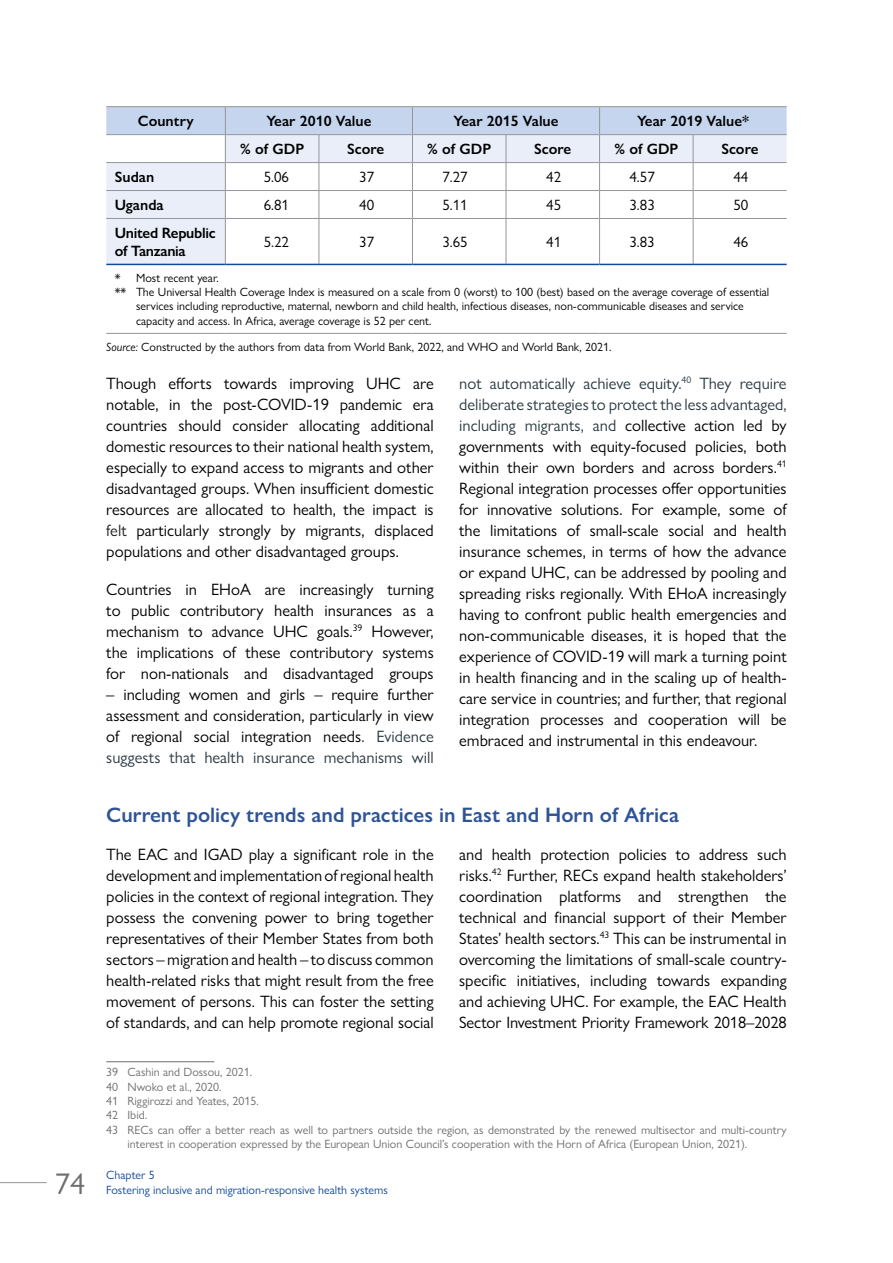
<style>
.page{position:relative;width:893px;height:1263px;background:#fff}
.page>*{position:absolute;margin:0;border:0;box-sizing:border-box;transform-origin:0 0}
.t1{font:30px "Gill Sans Nova";color:#6d6e71}
.t2{font:600 21px "Gill Sans Nova";color:#2f5496}
.t3{font:16.5px/21px "Gill Sans Nova";color:#000;text-align:justify}
.t4{font:600 15px "Gill Sans Nova";color:#000}
.t5{font:15px "Gill Sans Nova";color:#000}
.t6{font:600 15px/18px "Gill Sans Nova";letter-spacing:-.02em;color:#000}
.t7{font:12px "Gill Sans Nova";color:#000}
.t8{font:12px "Gill Sans Nova";color:#6d6e71}
.t9{font:12px/14.4px "Gill Sans Nova";color:#13499c}
.s1{font-style:italic}
.s2{color:#202122}
.s3{color:#2b3a42}
</style>
<div class="page">
<hr style="left:0;top:1182px;width:47px;height:1px;background:#939598">
<svg style="left:106px;top:219px;width:681px;height:45px"></svg>
<svg style="left:106px;top:107px;width:681px;height:111px"></svg>
<hr style="left:225px;top:219px;width:1px;height:45px;background:#939598">
<hr style="left:319px;top:219px;width:1px;height:45px;background:#939598">
<hr style="left:412px;top:219px;width:1px;height:45px;background:#939598">
<hr style="left:506px;top:219px;width:1px;height:45px;background:#939598">
<hr style="left:599px;top:219px;width:1px;height:45px;background:#939598">
<hr style="left:693px;top:219px;width:1px;height:45px;background:#939598">
<hr style="left:106px;top:333px;width:119px;height:1px;background:#939598">
<hr style="left:225px;top:333px;width:94px;height:1px;background:#939598">
<hr style="left:319px;top:333px;width:93px;height:1px;background:#939598">
<hr style="left:412px;top:333px;width:94px;height:1px;background:#939598">
<hr style="left:506px;top:333px;width:94px;height:1px;background:#939598">
<hr style="left:600px;top:333px;width:93px;height:1px;background:#939598">
<hr style="left:693px;top:333px;width:94px;height:1px;background:#939598">
<hr style="left:106px;top:264px;width:119px;height:1px;background:#13499c">
<hr style="left:225px;top:264px;width:94px;height:1px;background:#13499c">
<hr style="left:319px;top:264px;width:93px;height:1px;background:#13499c">
<hr style="left:412px;top:264px;width:94px;height:1px;background:#13499c">
<hr style="left:506px;top:264px;width:94px;height:1px;background:#13499c">
<hr style="left:600px;top:264px;width:93px;height:1px;background:#13499c">
<hr style="left:693px;top:264px;width:94px;height:1px;background:#13499c">
<hr style="left:106px;top:106px;width:119px;height:1px;background:#939598">
<hr style="left:225px;top:106px;width:94px;height:1px;background:#939598">
<hr style="left:319px;top:106px;width:93px;height:1px;background:#939598">
<hr style="left:412px;top:106px;width:94px;height:1px;background:#939598">
<hr style="left:506px;top:106px;width:94px;height:1px;background:#939598">
<hr style="left:600px;top:106px;width:93px;height:1px;background:#939598">
<hr style="left:693px;top:106px;width:94px;height:1px;background:#939598">
<hr style="left:106px;top:218px;width:119px;height:1px;background:#939598">
<hr style="left:225px;top:218px;width:94px;height:1px;background:#939598">
<hr style="left:319px;top:218px;width:93px;height:1px;background:#939598">
<hr style="left:412px;top:218px;width:94px;height:1px;background:#939598">
<hr style="left:506px;top:218px;width:94px;height:1px;background:#939598">
<hr style="left:600px;top:218px;width:93px;height:1px;background:#939598">
<hr style="left:693px;top:218px;width:94px;height:1px;background:#939598">
<hr style="left:106px;top:1061px;width:108px;height:1px;background:#6d6e71">
<p class="t4" style="left:138px;top:112px;width:57px">Country</p>
<p class="t4" style="left:266px;top:112px;width:107px">Year 2010 Value</p>
<p class="t4" style="left:453px;top:112px;width:107px">Year 2015 Value</p>
<p class="t4" style="left:637px;top:112px;width:114px">Year 2019 Value*</p>
<p class="t4" style="left:240px;top:140px;width:65px">% of GDP</p>
<p class="t4" style="left:347px;top:140px;width:39px">Score</p>
<p class="t4" style="left:427px;top:140px;width:65px">% of GDP</p>
<p class="t4" style="left:534px;top:140px;width:39px">Score</p>
<p class="t4" style="left:614px;top:140px;width:65px">% of GDP</p>
<p class="t4" style="left:721px;top:140px;width:39px">Score</p>
<p class="t4" style="left:115px;top:168px;width:41px">Sudan</p>
<p class="t5" style="left:264px;top:168px;width:27px">5.06</p>
<p class="t5" style="left:359px;top:168px;width:16px">37</p>
<p class="t5" style="left:442px;top:168px;width:27px">7.27</p>
<p class="t5" style="left:546px;top:168px;width:16px">42</p>
<p class="t5" style="left:629px;top:168px;width:27px">4.57</p>
<p class="t5" style="left:733px;top:168px;width:16px">44</p>
<p class="t4" style="left:115px;top:196px;width:50px">Uganda</p>
<p class="t5" style="left:264px;top:196px;width:27px">6.81</p>
<p class="t5" style="left:359px;top:196px;width:16px">40</p>
<p class="t5" style="left:442px;top:196px;width:27px">5.11</p>
<p class="t5" style="left:546px;top:196px;width:16px">45</p>
<p class="t5" style="left:629px;top:196px;width:27px">3.83</p>
<p class="t5" style="left:733px;top:196px;width:16px">50</p>
<p class="t6" style="left:115px;top:224px;width:102px">United Republic of Tanzania</p>
<p class="t5" style="left:264px;top:233px;width:27px">5.22</p>
<p class="t5" style="left:359px;top:233px;width:16px">37</p>
<p class="t5" style="left:442px;top:233px;width:27px">3.65</p>
<p class="t5" style="left:546px;top:233px;width:16px">41</p>
<p class="t5" style="left:629px;top:233px;width:27px">3.83</p>
<p class="t5" style="left:733px;top:233px;width:16px">46</p>
<p class="t7" style="left:115px;top:270px;width:105px">* Most recent year.</p>
<p class="t7" style="left:115px;top:285px;width:656px">** The Universal Health Coverage Index is measured on a scale from 0 (worst) to 100 (best) based on the average coverage of essential</p>
<p class="t7" style="left:136px;top:299px;width:609px">services including reproductive, maternal, newborn and child health, infectious diseases, non-communicable diseases and service</p>
<p class="t7" style="left:136px;top:313px;width:297px">capacity and access. In Africa, average coverage is 52 per cent.</p>
<p class="t7" style="left:106px;top:339px;width:507px"><span class="s1">Source:</span> Constructed by the authors from data from World Bank, 2022, and WHO and World Bank, 2021.</p>
<p class="t3" style="left:106px;top:372px;width:329px">Though efforts towards improving UHC are notable, in the post-COVID-19 pandemic era countries should consider allocating additional domestic resources to their national health system, especially to expand access to migrants and other disadvantaged groups. When insufficient domestic resources are allocated to health, the impact is <span class="s2">felt</span> particularly strongly by migrants, displaced populations and other disadvantaged groups.</p>
<p class="t3" style="left:106px;top:578px;width:329px">Countries in EHoA are increasingly turning to public contributory health insurances as a mechanism to advance UHC goals.<sup>39</sup> However, the implications of these contributory systems for non-nationals and disadvantaged groups</p>
<p class="t3" style="left:106px;top:683px;width:329px">– including women and girls – require further assessment and consideration, particularly in view of regional social integration needs<span class="s2">.</span> <span class="s3">Evidence suggests that health insurance mechanisms will</span></p>
<p class="t3" style="left:459px;top:372px;width:329px"><span class="s3">not automatically achieve equity.</span><sup>40</sup> <span class="s3">They require deliberate strategies to protect the less advantaged, including migrants, and</span> collective action led by governments with equity-focused policies, both within their own borders and across borders.<sup>41<br></sup>Regional integration processes offer opportunities for innovative solutions. For example, some of the limitations of small-scale social and health insurance schemes, in terms of how the advance or expand UHC, can be addressed by pooling and spreading risks regionally. With EHoA increasingly having to confront public health emergencies and non-communicable diseases, it is hoped that the experience of COVID-19 will mark a turning point in health financing and in the scaling up of health&shy;care service in countries; and further, that regional integration processes and cooperation will be embraced and instrumental in this endeavour.</p>
<p class="t2" style="left:106px;top:802px;width:574px">Current policy trends and practices in East and Horn of Africa</p>
<p class="t3" style="left:106px;top:844px;width:329px">The EAC and IGAD play a significant role in the development and implementation of regional health policies in the context of regional integration. They possess the convening power to bring together representatives of their Member States from both sectors – migration and health – to discuss common health-related risks that might result from the free movement of persons. This can foster the setting of standards, and can help promote regional social</p>
<p class="t3" style="left:459px;top:844px;width:329px">and health protection policies to address such risks.<sup>42</sup> Further, RECs expand health stakeholders’ coordination platforms and strengthen the technical and financial support of their Member States’ health sectors.<sup>43</sup> This can be instrumental in overcoming the limitations of small-scale country&shy;specific initiatives, including towards expanding and achieving UHC. For example, the EAC Health Sector Investment Priority Framework 2018–2028</p>
<p class="t8" style="left:106px;top:1065px;width:147px">39 Cashin and Dossou, 2021.</p>
<p class="t8" style="left:106px;top:1079px;width:117px">40 Nwoko et al., 2020.</p>
<p class="t8" style="left:106px;top:1093px;width:154px">41 Riggirozzi and Yeates, 2015.</p>
<p class="t8" style="left:106px;top:1108px;width:42px">42 Ibid.</p>
<p class="t8" style="left:106px;top:1122px;width:682px">43 RECs can offer a better reach as well to partners outside the region, as demonstrated by the renewed multisector and multi-country</p>
<p class="t8" style="left:128px;top:1137px;width:621px">interest in cooperation expressed by the European Union Council’s cooperation with the Horn of Africa (European Union, 2021).</p>
<h1 class="t1" style="left:55px;top:1165px;width:31px">74</h1>
<p class="t9" style="left:106px;top:1168px;width:283px">Chapter 5<br>Fostering inclusive and migration-responsive health systems</p>
</div>
